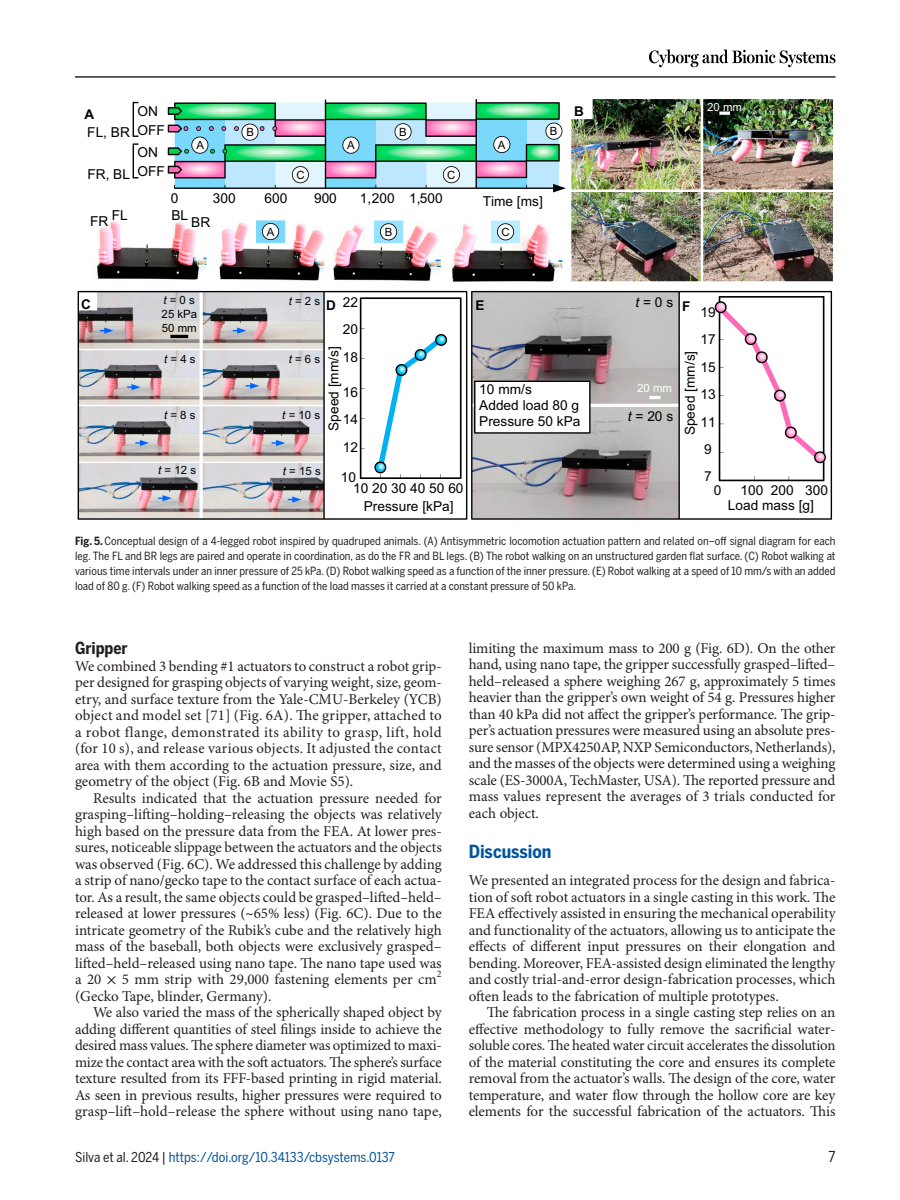
<style>
.page{position:relative;width:900px;height:1200px;background:#fff}
.page>*{position:absolute;margin:0;border:0;box-sizing:border-box;transform-origin:0 0}
.t1{font:700 18px "Benton Sans Cond";color:#00549b}
.t2{font:700 16.5px "Benton Sans Cond";color:#231f20}
.t3{font:15px/16.5px "Minion Pro";letter-spacing:-.01em;color:#231f20;text-align:justify}
.t4{font:15px "Benton Sans Cond";color:#231f20}
.t5{font:13.65px/27.5px "Arial";color:#000}
.t6{font:13.5px "Benton Sans Cond";color:#00549b}
.t7{font:700 13.5px "Arial";color:#000}
.t8{font:11.4px "Arial";color:#000}
.t9{font:11.4px "Arial";color:#fff}
.t10{font:11.25px/15px "Benton Sans Cond";color:#231f20;text-align:justify}
.t11{font:10.05px "Minion Pro";color:#231f20}
.s1{font-style:italic}
.s2{font-weight:700}
.s3{font-family:"STIX"}
.s4{color:#231f20}
</style>
<div class="page">
<hr style="left:75px;top:76px;width:761px;height:2px;background:#231f20">
<svg style="left:649px;top:50px;width:187px;height:17px"></svg>
<img style="left:77px;top:99px;width:756px;height:421px">
<p class="t7" style="left:84px;top:106px;width:11px">A</p>
<p class="t5" style="left:87px;top:118px;width:44px">FL, BR</p>
<p class="t5" style="left:138px;top:101px;width:29px;line-height:19.2px">ON<br>OFF</p>
<p class="t8" style="left:246px;top:125px;width:9px">B</p>
<p class="t5" style="left:87px;top:161px;width:44px">FR, BL</p>
<p class="t5" style="left:138px;top:142px;width:29px;line-height:19.2px">ON<br>OFF</p>
<p class="t8" style="left:196px;top:138px;width:9px">A</p>
<p class="t8" style="left:296px;top:167px;width:10px">C</p>
<p class="t8" style="left:347px;top:138px;width:9px">A</p>
<p class="t8" style="left:399px;top:125px;width:9px">B</p>
<p class="t8" style="left:447px;top:167px;width:10px">C</p>
<p class="t8" style="left:498px;top:137px;width:9px">A</p>
<p class="t5" style="left:171px;top:185px;width:9px">0</p>
<p class="t5" style="left:213px;top:185px;width:24px">300</p>
<p class="t5" style="left:265px;top:185px;width:24px">600</p>
<p class="t5" style="left:314px;top:185px;width:24px">900</p>
<p class="t5" style="left:360px;top:185px;width:85px">1,200 1,500</p>
<p class="t5" style="left:483px;top:188px;width:62px">Time [ms]</p>
<p class="t5" style="left:171px;top:202px;width:18px">BL</p>
<p class="t5" style="left:90px;top:205px;width:39px">FR FL</p>
<p class="t5" style="left:191px;top:209px;width:21px">BR</p>
<p class="t8" style="left:267px;top:224px;width:9px">A</p>
<p class="t8" style="left:385px;top:224px;width:9px">B</p>
<p class="t8" style="left:501px;top:224px;width:10px">C</p>
<p class="t8" style="left:550px;top:124px;width:9px">B</p>
<p class="t7" style="left:574px;top:104px;width:11px">B</p>
<p class="t9" style="left:707px;top:99px;width:36px">20 mm</p>
<p class="t8" style="left:163px;top:292px;width:33px"><span class="s1">t</span> = 0 s</p>
<p class="t8" style="left:289px;top:294px;width:33px"><span class="s1">t</span> = 2 s</p>
<p class="t5" style="left:636px;top:288px;width:39px"><span class="s1">t</span> = 0 s</p>
<p class="t5" style="left:343px;top:289px;width:17px;text-align:justify">22<br>20<br>18</p>
<p class="t5" style="left:701px;top:299px;width:17px">19<br>17<br>15<br>13<br>11<br>9<br>7</p>
<p class="t7" style="left:81px;top:297px;width:11px">C</p>
<p class="t7" style="left:326px;top:297px;width:11px">D</p>
<p class="t7" style="left:682px;top:299px;width:10px">F</p>
<p class="t8" style="left:162px;top:307px;width:37px">25 kPa</p>
<p class="t7" style="left:475px;top:298px;width:11px">E</p>
<p class="t8" style="left:162px;top:320px;width:36px">50 mm</p>
<p class="t5" style="left:320px;top:431px;width:86px;rotate:-90deg">Speed [mm/s]</p>
<p class="t5" style="left:677px;top:435px;width:86px;rotate:-90deg">Speed [mm/s]</p>
<p class="t8" style="left:164px;top:351px;width:33px"><span class="s1">t</span> = 4 s</p>
<p class="t8" style="left:289px;top:352px;width:33px"><span class="s1">t</span> = 6 s</p>
<p class="t5" style="left:479px;top:381px;width:103px;line-height:16px">10 mm/s<br>Added load 80 g<br>Pressure 50 kPa</p>
<p class="t9" style="left:637px;top:381px;width:36px">20 mm</p>
<p class="t5" style="left:343px;top:378px;width:17px;text-align:justify">16<br>14<br>12</p>
<p class="t5" style="left:341px;top:463px;width:17px">10</p>
<p class="t8" style="left:164px;top:407px;width:33px"><span class="s1">t</span> = 8 s</p>
<p class="t8" style="left:282px;top:408px;width:39px"><span class="s1">t</span> = 10 s</p>
<p class="t5" style="left:628px;top:403px;width:47px"><span class="s1">t</span> = 20 s</p>
<p class="t8" style="left:158px;top:463px;width:39px"><span class="s1">t</span> = 12 s</p>
<p class="t8" style="left:283px;top:463px;width:39px"><span class="s1">t</span> = 15 s</p>
<p class="t5" style="left:353px;top:475px;width:112px">10 20 30 40 50 60</p>
<p class="t5" style="left:714px;top:477px;width:9px">0</p>
<p class="t5" style="left:740px;top:477px;width:89px">100 200 300</p>
<p class="t5" style="left:364px;top:493px;width:91px">Pressure [kPa]</p>
<p class="t5" style="left:728px;top:492px;width:88px">Load mass [g]</p>
<p class="t10" style="left:75px;top:534px;width:762px"><span class="s2">Fig. 5.</span> Conceptual design of a 4-legged robot inspired by quadruped animals. (A) Antisymmetric locomotion actuation pattern and related on–off signal diagram for each leg. The FL and BR legs are paired and operate in coordination, as do the FR and BL legs. (B) The robot walking on an unstructured garden flat surface. (C) Robot walking at various time intervals under an inner pressure of 25 kPa. (D) Robot walking speed as a function of the inner pressure. (E) Robot walking at a speed of 10 mm/s with an added load of 80 g. (F) Robot walking speed as a function of the load masses it carried at a constant pressure of 50 kPa.</p>
<p class="t2" style="left:75px;top:638px;width:54px">Gripper</p>
<p class="t3" style="left:75px;top:658px;width:368px">We combined 3 bending #1 actuators to construct a robot grip&shy;per designed for grasping objects of varying weight, size, geom&shy;etry, and surface texture from the Yale-CMU-Berkeley (YCB) object and model set [71] (Fig. 6A). The gripper, attached to a robot flange, demonstrated its ability to grasp, lift, hold (for 10 s), and release various objects. It adjusted the contact area with them according to the actuation pressure, size, and geometry of the object (Fig. 6B and Movie S5).</p>
<p class="t3" style="left:75px;top:790px;width:368px;text-indent:18px">Results indicated that the actuation pressure needed for grasping–lifting–holding–releasing the objects was relatively high based on the pressure data from the FEA. At lower pres&shy;sures, noticeable slippage between the actuators and the objects was observed (Fig. 6C). We addressed this challenge by adding a strip of nano/gecko tape to the contact surface of each actua&shy;tor. As a result, the same objects could be grasped–lifted–held– released at lower pressures (<span class="s3">~</span>65% less) (Fig. 6C). Due to the intricate geometry of the Rubik’s cube and the relatively high mass of the baseball, both objects were exclusively grasped– lifted–held–released using nano tape. The nano tape used was a 20 <span class="s3">×</span> 5 mm strip with 29,000 fastening elements per cm</p>
<p class="t11" style="left:437px;top:968px;width:6px">2</p>
<p class="t3" style="left:75px;top:988px;width:198px">(Gecko Tape, blinder, Germany).</p>
<p class="t3" style="left:93px;top:1005px;width:350px">We also varied the mass of the spherically shaped object by</p>
<p class="t3" style="left:75px;top:1021px;width:368px">adding different quantities of steel filings inside to achieve the</p>
<p class="t3" style="left:75px;top:1038px;width:368px">desired mass values. The sphere diameter was optimized to maxi-</p>
<p class="t3" style="left:75px;top:1054px;width:368px">mize the contact area with the soft actuators. The sphere’s surface</p>
<p class="t3" style="left:75px;top:1071px;width:368px">texture resulted from its FFF-based printing in rigid material.</p>
<p class="t3" style="left:75px;top:1087px;width:368px">As seen in previous results, higher pressures were required to</p>
<p class="t3" style="left:75px;top:1104px;width:368px">grasp–lift–hold–release the sphere without using nano tape,</p>
<p class="t3" style="left:469px;top:640px;width:368px">limiting the maximum mass to 200 g (Fig. 6D). On the other hand, using nano tape, the gripper successfully grasped–lifted– held–released a sphere weighing 267 g, approximately 5 times heavier than the gripper’s own weight of 54 g. Pressures higher than 40 kPa did not affect the gripper’s performance. The grip&shy;per’s actuation pressures were measured using an absolute pres&shy;sure sensor (MPX4250AP, NXP Semiconductors, Netherlands), and the masses of the objects were determined using a weighing scale (ES-3000A, TechMaster, USA). The reported pressure and mass values represent the averages of 3 trials conducted for each object.</p>
<p class="t1" style="left:469px;top:841px;width:84px">Discussion</p>
<p class="t3" style="left:469px;top:873px;width:368px">We presented an integrated process for the design and fabrica&shy;tion of soft robot actuators in a single casting in this work. The FEA effectively assisted in ensuring the mechanical operability and functionality of the actuators, allowing us to anticipate the effects of different input pressures on their elongation and bending. Moreover, FEA-assisted design eliminated the lengthy and costly trial-and-error design-fabrication processes, which often leads to the fabrication of multiple prototypes.</p>
<p class="t3" style="left:469px;top:1005px;width:368px;text-indent:18px">The fabrication process in a single casting step relies on an effective methodology to fully remove the sacrificial water&shy;soluble cores. The heated water circuit accelerates the dissolution of the material constituting the core and ensures its complete removal from the actuator’s walls. The design of the core, water temperature, and water flow through the hollow core are key elements for the successful fabrication of the actuators. This</p>
<p class="t6" style="left:75px;top:1149px;width:321px"><span class="s4">Silva et al. 2024 |</span> https://doi.org/10.34133/cbsystems.0137</p>
<p class="t4" style="left:828px;top:1147px;width:9px">7</p>
</div>
